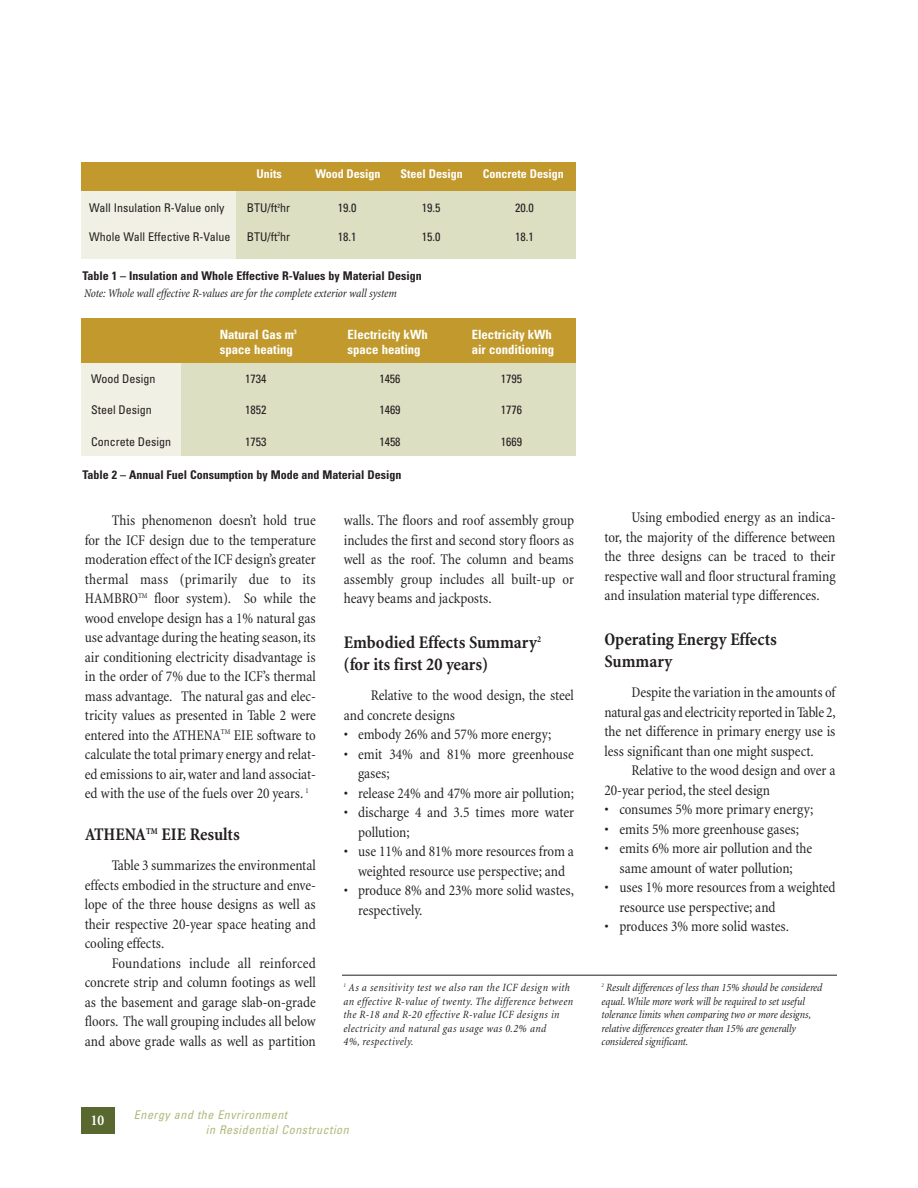
<style>
.page{position:relative;width:918px;height:1188px;background:#fff}
.page>*{position:absolute;margin:0;border:0;box-sizing:border-box;transform-origin:0 0}
.t1{font:700 condensed 18px/21.6px "Minion";color:#231e1f}
.t2{font:condensed 15px/19.5px "Minion";color:#231e1f;text-align:justify}
.t3{font:700 condensed 15px "Minion";color:#fff}
.t4{font:700 condensed 12.75px "Univers";color:#fff}
.t5{font:condensed 12px "Univers";color:#231e1f}
.t6{font:700 condensed 12px "Univers";color:#231e1f}
.t7{font:italic condensed 12px "Minion";letter-spacing:-.01em;color:#231e1f}
.t8{font:italic condensed 12px/15px "Univers";letter-spacing:.045em;color:#b3b87c}
.t9{font:700 condensed 12px "Univers";color:#fff}
.t10{font:italic condensed 11.25px/13.5px "Minion";color:#231e1f}
.t11{font:italic condensed 11.25px/13.5px "Minion";letter-spacing:.03em;color:#231e1f}
</style>
<div class="page">
<div style="left:81px;top:1107px;width:33px;height:27px;background:#58682e"></div>
<div style="left:81px;top:363px;width:102px;height:93px;background:#f0f0e4"></div>
<div style="left:182px;top:363px;width:394px;height:93px;background:#dddfc3"></div>
<div style="left:81px;top:318px;width:495px;height:45px;background:#c1992d"></div>
<div style="left:236px;top:188px;width:340px;height:71px;background:#dddfc3"></div>
<div style="left:81px;top:190px;width:155px;height:69px;background:#f0f0e4"></div>
<div style="left:81px;top:162px;width:495px;height:28px;background:#c1992d"></div>
<hr style="left:342px;top:975px;width:495px;height:1px;background:#231e1f">
<p class="t9" style="left:256px;top:169px;width:27px">Units</p>
<p class="t9" style="left:315px;top:169px;width:67px">Wood Design</p>
<p class="t9" style="left:401px;top:169px;width:64px">Steel Design</p>
<p class="t9" style="left:483px;top:169px;width:82px">Concrete Design</p>
<p class="t5" style="left:89px;top:203px;width:137px">Wall Insulation R-Value only</p>
<p class="t5" style="left:247px;top:203px;width:45px">BTU/ft<sup>2</sup>hr</p>
<p class="t5" style="left:338px;top:203px;width:20px">19.0</p>
<p class="t5" style="left:422px;top:203px;width:20px">19.5</p>
<p class="t5" style="left:515px;top:203px;width:20px">20.0</p>
<p class="t5" style="left:89px;top:232px;width:143px">Whole Wall Effective R-Value</p>
<p class="t5" style="left:247px;top:232px;width:45px">BTU/ft<sup>2</sup>hr</p>
<p class="t5" style="left:338px;top:232px;width:20px">18.1</p>
<p class="t5" style="left:422px;top:232px;width:20px">15.0</p>
<p class="t5" style="left:515px;top:232px;width:20px">18.1</p>
<p class="t6" style="left:83px;top:271px;width:341px">Table 1 – Insulation and Whole Effective R-Values by Material Design</p>
<p class="t7" style="left:84px;top:288px;width:314px">Note: Whole wall effective R-values are for the complete exterior wall system</p>
<p class="t4" style="left:220px;top:330px;width:79px">Natural Gas m<sup>3</sup></p>
<p class="t4" style="left:347px;top:330px;width:82px">Electricity kWh</p>
<p class="t4" style="left:472px;top:330px;width:82px">Electricity kWh</p>
<p class="t4" style="left:220px;top:345px;width:75px">space heating</p>
<p class="t4" style="left:347px;top:345px;width:75px">space heating</p>
<p class="t4" style="left:472px;top:345px;width:84px">air conditioning</p>
<p class="t5" style="left:91px;top:374px;width:66px">Wood Design</p>
<p class="t5" style="left:245px;top:374px;width:23px">1734</p>
<p class="t5" style="left:379px;top:374px;width:23px">1456</p>
<p class="t5" style="left:501px;top:374px;width:23px">1795</p>
<p class="t5" style="left:91px;top:405px;width:62px">Steel Design</p>
<p class="t5" style="left:245px;top:405px;width:23px">1852</p>
<p class="t5" style="left:379px;top:405px;width:23px">1469</p>
<p class="t5" style="left:501px;top:405px;width:23px">1776</p>
<p class="t5" style="left:91px;top:437px;width:82px">Concrete Design</p>
<p class="t5" style="left:245px;top:437px;width:23px">1753</p>
<p class="t5" style="left:379px;top:437px;width:23px">1458</p>
<p class="t5" style="left:501px;top:437px;width:23px">1669</p>
<p class="t6" style="left:83px;top:470px;width:320px">Table 2 – Annual Fuel Consumption by Mode and Material Design</p>
<p class="t2" style="left:85px;top:512px;width:233px;text-indent:27px">This phenomenon doesn’t hold true for the ICF design due to the temperature moderation effect of the ICF design’s greater thermal mass (primarily due to its HAMBRO<sup>TM</sup> floor system). So while the wood envelope design has a 1% natural gas use advantage during the heating season, its air conditioning electricity disadvantage is in the order of 7% due to the ICF’s thermal mass advantage. The natural gas and elec&shy;tricity values as presented in Table 2 were entered into the ATHENA<sup>TM</sup> EIE software to calculate the total primary energy and relat&shy;ed emissions to air, water and land associat&shy;ed with the use of the fuels over 20 years. <sup>1</sup></p>
<p class="t1" style="left:85px;top:825px;width:157px">ATHENA<sup>TM</sup> EIE Results</p>
<p class="t2" style="left:85px;top:857px;width:233px;text-indent:27px">Table 3 summarizes the environmental effects embodied in the structure and enve&shy;lope of the three house designs as well as their respective 20-year space heating and cooling effects.</p>
<p class="t2" style="left:85px;top:955px;width:233px;text-indent:27px">Foundations include all reinforced concrete strip and column footings as well as the basement and garage slab-on-grade floors. The wall grouping includes all below and above grade walls as well as partition</p>
<p class="t2" style="left:344px;top:512px;width:232px">walls. The floors and roof assembly group includes the first and second story floors as well as the roof. The column and beams assembly group includes all built-up or heavy beams and jackposts.</p>
<p class="t1" style="left:344px;top:633px;width:199px">Embodied Effects Summary<sup>2 </sup>(for its first 20 years)</p>
<p class="t2" style="left:344px;top:687px;width:232px;text-indent:27px">Relative to the wood design, the steel and concrete designs</p>
<p class="t2" style="left:344px;top:726px;width:209px">• embody 26% and 57% more energy;</p>
<p class="t2" style="left:358px;top:745px;width:217px;text-indent:-14px">• emit 34% and 81% more greenhouse gases;</p>
<p class="t2" style="left:344px;top:784px;width:232px">• release 24% and 47% more air pollution;</p>
<p class="t2" style="left:358px;top:804px;width:217px;text-indent:-14px">• discharge 4 and 3.5 times more water pollution;</p>
<p class="t2" style="left:344px;top:843px;width:232px;text-align:center">• use 11% and 81% more resources from a weighted resource use perspective; and</p>
<p class="t2" style="left:358px;top:882px;width:217px;text-indent:-14px">• produce 8% and 23% more solid wastes, respectively.</p>
<p class="t2" style="left:605px;top:509px;width:233px;text-indent:27px">Using embodied energy as an indica&shy;tor, the majority of the difference between the three designs can be traced to their respective wall and floor structural framing and insulation material type differences.</p>
<p class="t1" style="left:605px;top:630px;width:174px">Operating Energy Effects<br>Summary</p>
<p class="t2" style="left:605px;top:684px;width:233px;text-indent:27px">Despite the variation in the amounts of natural gas and electricity reported in Table 2, the net difference in primary energy use is less significant than one might suspect.</p>
<p class="t2" style="left:605px;top:762px;width:233px;text-indent:27px">Relative to the wood design and over a<br>20-year period, the steel design</p>
<p class="t2" style="left:605px;top:801px;width:210px">• consumes 5% more primary energy;</p>
<p class="t2" style="left:605px;top:821px;width:196px">• emits 5% more greenhouse gases;</p>
<p class="t2" style="left:605px;top:840px;width:209px;text-align:center">• emits 6% more air pollution and the same amount of water pollution;</p>
<p class="t2" style="left:619px;top:879px;width:218px;text-indent:-15px">• uses 1% more resources from a weighted resource use perspective; and</p>
<p class="t2" style="left:605px;top:918px;width:186px">• produces 3% more solid wastes.</p>
<p class="t11" style="left:344px;top:982px;width:231px"><sup>1</sup> As a sensitivity test we also ran the ICF design with an effective R-value of twenty. The difference between the R-18 and R-20 effective R-value ICF designs in electricity and natural gas usage was 0.2% and<br>4%, respectively.</p>
<p class="t10" style="left:602px;top:982px;width:222px"><sup>2</sup> Result differences of less than 15% should be considered equal. While more work will be required to set useful tolerance limits when comparing two or more designs, relative differences greater than 15% are generally considered significant.</p>
<p class="t3" style="left:91px;top:1115px;width:15px">10</p>
<p class="t8" style="left:206px;top:1108px;width:145px;text-indent:-72px">Energy and the Envrironment<br>in Residential Construction</p>
</div>
